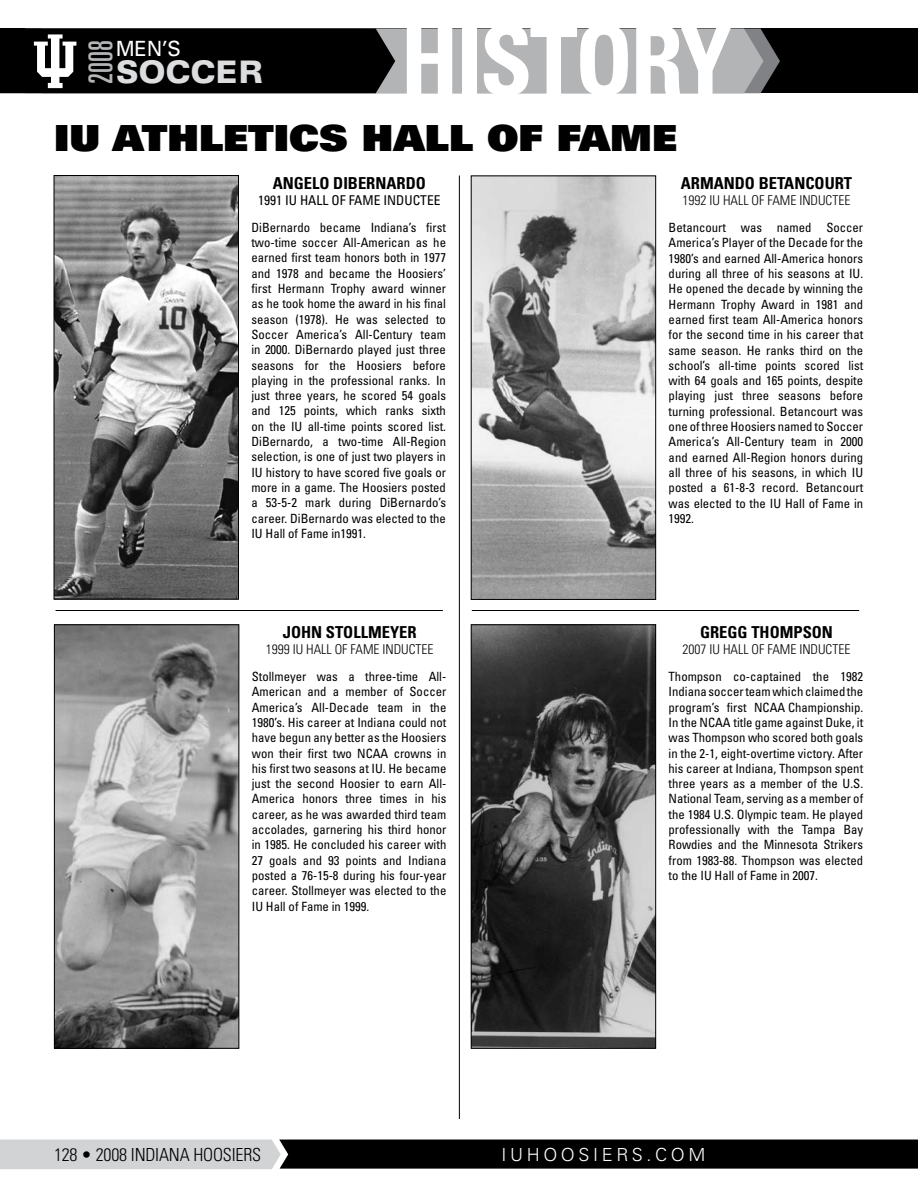
<style>
.page{position:relative;width:918px;height:1188px;background:#fff}
.page>*{position:absolute;margin:0;border:0;box-sizing:border-box;transform-origin:0 0}
.t1{font:700 condensed 95.7px "Univers";letter-spacing:-.03em;color:#fff}
.t2{font:900 36px "Univers";color:#000;scale:1.1 1}
.t3{font:ultra-condensed 33px "Univers";color:#b2b4b6;scale:.89 1}
.t4{font:900 expanded 31.05px "Univers";letter-spacing:-.01em;color:#dcddde;scale:.91 1}
.t5{font:21px "Univers";color:#fff;scale:.96 1}
.t6{font:300 condensed 18px "Univers";letter-spacing:-.01em;color:#000}
.t7{font:300 18px "Univers";letter-spacing:.2em;color:#fff}
.t8{font:700 condensed 16.5px "Univers";color:#000}
.t9{font:300 condensed 13.5px "Univers";color:#000}
.t10{font:condensed 13.5px "Univers";color:#000}
.t11{font:condensed 12.75px/15.3px "Univers";color:#000;text-align:justify}
</style>
<div class="page">
<div style="left:0;top:29px;width:918px;height:64px;background:#000"></div>
<svg style="left:764px;top:34px;width:16px;height:53px"></svg>
<div style="left:395px;top:29px;width:369px;height:64px;background:#b2b4b6"></div>
<svg style="left:33px;top:29px;width:362px;height:64px"></svg>
<svg style="left:0;top:1140px;width:918px;height:29px;background:#434444"></svg>
<img style="left:56px;top:177px;width:181px;height:420px">
<div style="left:54px;top:175px;width:185px;height:424px;border:1px solid #000"></div>
<img style="left:473px;top:178px;width:181px;height:420px">
<div style="left:471px;top:176px;width:185px;height:424px;border:1px solid #000"></div>
<img style="left:56px;top:626px;width:181px;height:421px">
<div style="left:54px;top:624px;width:185px;height:425px;border:1px solid #000"></div>
<img style="left:473px;top:626px;width:181px;height:421px">
<div style="left:471px;top:624px;width:185px;height:425px;border:1px solid #000"></div>
<hr style="left:459px;top:176px;width:1px;height:943px;background:#000">
<hr style="left:56px;top:610px;width:387px;height:1px;background:#000">
<hr style="left:472px;top:610px;width:387px;height:1px;background:#000">
<h3 class="t5" style="left:116px;top:36px;width:69px">MEN’S</h3>
<h3 class="t3" style="left:82px;top:84px;width:51px;rotate:-90deg">2008</h3>
<h3 class="t4" style="left:116px;top:53px;width:164px">SOCCER</h3>
<h1 class="t1" style="left:400px;top:2px;width:334px">HISTORY</h1>
<h2 class="t2" style="left:54px;top:114px;width:155px">IU ATHLET</h2>
<h2 class="t2" style="left:274px;top:114px;width:134px">ICS HALL</h2>
<h2 class="t2" style="left:487px;top:114px;width:172px">OF FAME</h2>
<p class="t8" style="left:273px;top:173px;width:155px">ANGELO DIBERNARDO</p>
<p class="t10" style="left:258px;top:191px;width:184px">1991 IU HALL OF FAME INDUCTEE</p>
<p class="t11" style="left:251px;top:219px;width:196px">DiBernardo became Indiana’s first two-time soccer All-American as he earned first team honors both in 1977 and 1978 and became the Hoosiers’ first Hermann Trophy award winner as he took home the award in his final season (1978). He was selected to Soccer America’s All-Century team in 2000. DiBernardo played just three seasons for the Hoosiers before playing in the professional ranks. In just three years, he scored 54 goals and 125 points, which ranks sixth on the IU all-time points scored list.<br>DiBernardo, a two-time All-Region selection, is one of just two players in IU history to have scored five goals or more in a game. The Hoosiers posted a 53-5-2 mark during DiBernardo’s career. DiBernardo was elected to the IU Hall of Fame in1991.</p>
<p class="t8" style="left:283px;top:622px;width:135px">JOHN STOLLMEYER</p>
<p class="t9" style="left:266px;top:641px;width:162px">1999 IU HALL O F FAME INDUCTEE</p>
<p class="t11" style="left:252px;top:669px;width:196px">Stollmeyer was a three-time All-American and a member of Soccer America’s All-Decade team in the 1980’s. His career at Indiana could not have begun any better as the Hoosiers won their first two NCAA crowns in his first two seasons at IU. He became just the second Hoosier to earn All-America honors three times in his career, as he was awarded third team accolades, garnering his third honor in 1985. He concluded his career with 27 goals and 93 points and Indiana posted a 76-15-8 during his four-year career. Stollmeyer was elected to the IU Hall of Fame in 1999.</p>
<p class="t8" style="left:681px;top:173px;width:173px">ARMANDO BETANCOURT</p>
<p class="t9" style="left:683px;top:192px;width:162px">1992 IU HALL O F FAME INDUCTEE</p>
<p class="t11" style="left:669px;top:220px;width:196px">Betancourt was named Soccer America’s Player of the Decade for the 1980’s and earned All-America honors during all three of his seasons at IU.<br>He opened the decade by winning the Hermann Trophy Award in 1981 and earned first team All-America honors for the second time in his career that same season. He ranks third on the school’s all-time points scored list with 64 goals and 165 points, despite playing just three seasons before turning professional. Betancourt was one of three Hoosiers named to Soccer America’s All-Century team in 2000 and earned All-Region honors during all three of his seasons, in which IU posted a 61-8-3 record. Betancourt was elected to the IU Hall of Fame in 1992.</p>
<p class="t8" style="left:700px;top:622px;width:134px">GREGG THOMPSON</p>
<p class="t9" style="left:683px;top:641px;width:162px">2007 IU HALL O F FAME INDUCTEE</p>
<p class="t11" style="left:669px;top:669px;width:196px">Thompson co-captained the 1982<br>Indiana soccer team which claimed the program’s first NCAA Championship.<br>In the NCAA title game against Duke, it was Thompson who scored both goals in the 2-1, eight-overtime victory. After his career at Indiana, Thompson spent three years as a member of the U.S.<br>National Team, serving as a member of the 1984 U.S. Olympic team. He played professionally with the Tampa Bay Rowdies and the Minnesota Strikers from 1983-88. Thompson was elected to the IU Hall of Fame in 2007.</p>
<h3 class="t6" style="left:54px;top:1144px;width:209px">128 • 2008 INDIANA HOOSI ERS</h3>
<h3 class="t7" style="left:502px;top:1144px;width:205px">IUHOOSIERS.COM</h3>
</div>
